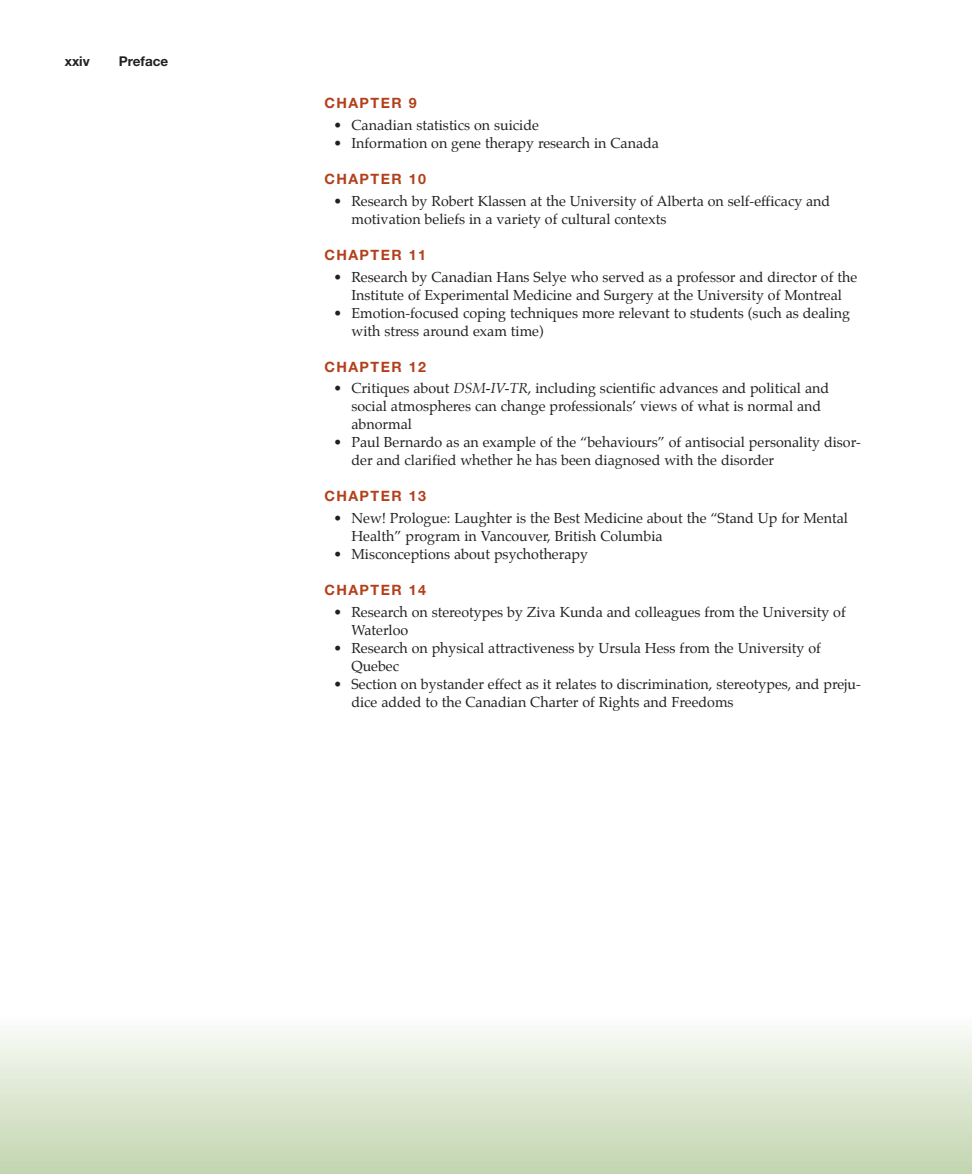
<style>
.page{position:relative;width:972px;height:1174px;background:#fff}
.page>*{position:absolute;margin:0;border:0;box-sizing:border-box;transform-origin:0 0}
.bch_lb_mid{font:14.25px/18px "Palatino";color:#231f20}
.fto_h4{font:700 14.25px "Helvetica Neue LT";letter-spacing:.1em;color:#b3401a}
.t1{font:700 13.5px "Helvetica Neue LT";color:#231f20}
.s1{font-style:italic}
</style>
<div class="page">
<div style="left:0;top:1013px;width:971px;height:160px;background:linear-gradient(to bottom,#fdfdfc,#c2d5af)"></div>
<p class="t1" style="left:65px;top:53px;width:27px">XXIV</p>
<p class="t1" style="left:119px;top:53px;width:51px">PREFACE</p>
<p class="fto_h4" style="left:324px;top:94px;width:94px">CHAPTER 9</p>
<p class="bch_lb_mid" style="left:333px;top:116px;width:207px">• Canadian statistics on suicide</p>
<p class="bch_lb_mid" style="left:333px;top:134px;width:327px">• Information on gene therapy research in Canada</p>
<p class="fto_h4" style="left:324px;top:170px;width:103px">CHAPTER 10</p>
<p class="bch_lb_mid" style="left:351px;top:192px;width:480px;text-indent:-18px">• Research by Robert Klassen at the University of Alberta on self-efficacy and motivation beliefs in a variety of cultural contexts</p>
<p class="fto_h4" style="left:324px;top:246px;width:103px">CHAPTER 11</p>
<p class="bch_lb_mid" style="left:333px;top:268px;width:525px;text-align:center">• Research by Canadian Hans Selye who served as a professor and director of the<br>Institute of Experimental Medicine and Surgery at the University of Montreal</p>
<p class="bch_lb_mid" style="left:351px;top:304px;width:500px;text-indent:-18px">• Emotion-focused coping techniques more relevant to students (such as dealing with stress around exam time)</p>
<p class="fto_h4" style="left:324px;top:358px;width:103px">CHAPTER 12</p>
<p class="bch_lb_mid" style="left:351px;top:379px;width:479px;text-indent:-18px">• Critiques about <span class="s1">DSM-IV-TR</span>, including scientific advances and political and social atmospheres can change professionals’ views of what is normal and abnormal</p>
<p class="bch_lb_mid" style="left:351px;top:433px;width:511px;text-indent:-18px">• Paul Bernardo as an example of the “behaviours” of antisocial personality disor&shy;der and clarified whether he has been diagnosed with the disorder</p>
<p class="fto_h4" style="left:324px;top:487px;width:103px">CHAPTER 13</p>
<p class="bch_lb_mid" style="left:351px;top:509px;width:498px;text-indent:-18px">• New! Prologue: Laughter is the Best Medicine about the “Stand Up for Mental<br>Health” program in Vancouver, British Columbia</p>
<p class="bch_lb_mid" style="left:333px;top:545px;width:256px">• Misconceptions about psychotherapy</p>
<p class="fto_h4" style="left:324px;top:581px;width:103px">CHAPTER 14</p>
<p class="bch_lb_mid" style="left:351px;top:603px;width:496px;text-indent:-18px">• Research on stereotypes by Ziva Kunda and colleagues from the University of<br>Waterloo</p>
<p class="bch_lb_mid" style="left:351px;top:639px;width:471px;text-indent:-18px">• Research on physical attractiveness by Ursula Hess from the University of<br>Quebec</p>
<p class="bch_lb_mid" style="left:351px;top:675px;width:511px;text-indent:-18px">• Section on bystander effect as it relates to discrimination, stereotypes, and preju&shy;dice added to the Canadian Charter of Rights and Freedoms</p>
</div>
